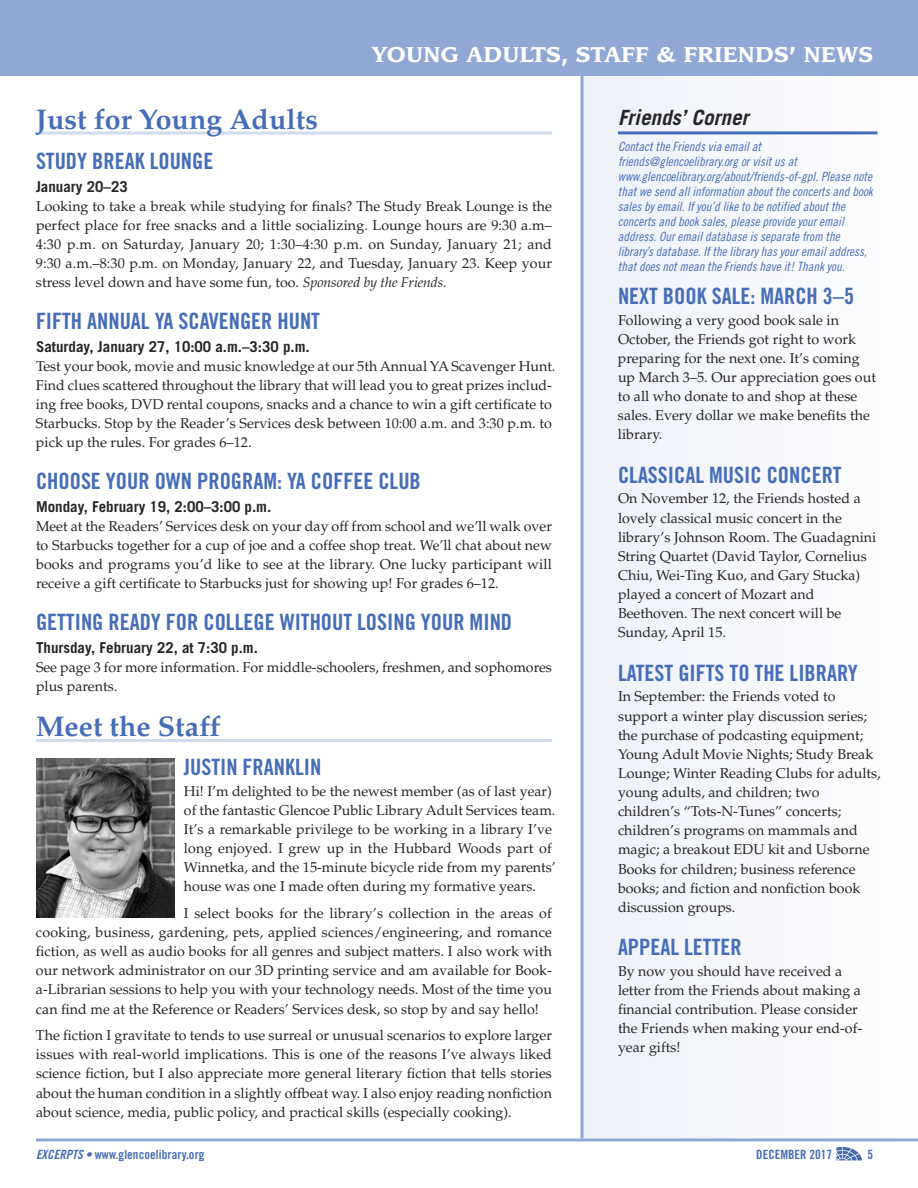
<style>
.page{position:relative;width:918px;height:1188px;background:#fff}
.page>*{position:absolute;margin:0;border:0;box-sizing:border-box;transform-origin:0 0}
.t1{font:700 28.5px "Palatino";color:#466db7}
.t2{font:22.5px "Trade Gothic Bold Cond Twenty";color:#466db7}
.t3{font:700 21px "Leawood";letter-spacing:.01em;color:#fff}
.t4{font:italic 700 21px "Trade Gothic";color:#272526}
.t5{font:700 15px "Trade Gothic";color:#272526}
.t6{font:14.25px/19.2px "Palatino";color:#272526}
.t7{font:12.75px/15px "Trade Gothic Cond Eighteen Obl";color:#466db7}
.t8{font:12.75px "Trade Gothic Bold Cond Twenty";letter-spacing:.005em;color:#466db7}
.s1{font-style:italic;font-size:14.1px}
.s2{font-size:14.1px}
.s3{font-family:"Trade Gothic Bold Cond Twenty Obl"}
</style>
<div class="page">
<div style="left:582px;top:4px;width:336px;height:1134px;background:#f5f7fb"></div>
<svg style="left:580px;top:76px;width:4px;height:1062px;background:#a9bbdd"></svg>
<hr style="left:36px;top:132px;width:516px;height:3px;background:#d1dbed">
<hr style="left:36px;top:739px;width:516px;height:3px;background:#d1dbed">
<hr style="left:36px;top:1138px;width:882px;height:3px;background:#90a8d4">
<svg style="left:836px;top:1147px;width:26px;height:13px"></svg>
<hr style="left:618px;top:131px;width:260px;height:3px;background:#466db7">
<div style="left:0;top:0;width:918px;height:76px;background:#90a8d4"></div>
<img style="left:36px;top:758px;width:139px;height:159px">
<h3 class="t3" style="left:372px;top:45px;width:503px">YOUNG ADULTS, STAFF &amp; FRIENDS’ NEWS</h3>
<h1 class="t1" style="left:36px;top:108px;width:284px">Just for Young Adults</h1>
<h2 class="t2" style="left:36px;top:153px;width:179px">STUDY BREAK LOUNGE</h2>
<p class="t5" style="left:36px;top:181px;width:93px">January 20–23</p>
<p class="t6" style="left:36px;top:198px;width:518px;text-align:justify">Looking to take a break while studying for finals? The Study Break Lounge is the perfect place for free snacks and a little socializing. Lounge hours are 9:30 a.m– 4:30 p.m. on Saturday, January 20; 1:30–4:30 p.m. on Sunday, January 21; and 9:30 a.m.–8:30 p.m. on Monday, January 22, and Tuesday, January 23. Keep your stress level down and have some fun, too. <span class="s1">Sponsored by the Friends</span><span class="s2">.</span></p>
<h2 class="t2" style="left:36px;top:313px;width:286px">FIFTH ANNUAL YA SCAVENGER HUNT</h2>
<p class="t5" style="left:36px;top:341px;width:275px">Saturday, January 27, 10:00 a.m.–3:30 p.m.</p>
<p class="t6" style="left:36px;top:358px;width:521px">Test your book, movie and music knowledge at our 5th Annual YA Scavenger Hunt.<br>Find clues scattered throughout the library that will lead you to great prizes includ&shy;ing free books, DVD rental coupons, snacks and a chance to win a gift certificate to Starbucks. Stop by the Reader’s Services desk between 10:00 a.m. and 3:30 p.m. to pick up the rules. For grades 6–12.</p>
<h2 class="t2" style="left:36px;top:473px;width:386px">CHOOSE YOUR OWN PROGRAM: YA COFFEE CLUB</h2>
<p class="t5" style="left:36px;top:501px;width:237px">Monday, February 19, 2:00–3:00 p.m.</p>
<p class="t6" style="left:36px;top:518px;width:518px;text-align:justify">Meet at the Readers’ Services desk on your day off from school and we’ll walk over to Starbucks together for a cup of joe and a coffee shop treat. We’ll chat about new books and programs you’d like to see at the library. One lucky participant will receive a gift certificate to Starbucks just for showing up! For grades 6–12.</p>
<h2 class="t2" style="left:36px;top:614px;width:478px">GETTING READY FOR COLLEGE WITHOUT LOSING YOUR MIND</h2>
<p class="t5" style="left:36px;top:642px;width:223px">Thursday, February 22, at 7:30 p.m.</p>
<p class="t6" style="left:36px;top:659px;width:517px">See page 3 for more information. For middle-schoolers, freshmen, and sophomores plus parents.</p>
<h1 class="t1" style="left:36px;top:716px;width:186px">Meet the Staff</h1>
<h2 class="t2" style="left:184px;top:759px;width:139px">JUSTIN FRANKLIN</h2>
<p class="t6" style="left:184px;top:783px;width:374px">Hi! I’m delighted to be the newest member (as of last year) of the fantastic Glencoe Public Library Adult Services team.<br>It’s a remarkable privilege to be working in a library I’ve long enjoyed. I grew up in the Hubbard Woods part of Winnetka, and the 15-minute bicycle ride from my parents’ house was one I made often during my formative years.</p>
<p class="t6" style="left:36px;top:905px;width:518px;text-align:justify;text-indent:148px">I select books for the library’s collection in the areas of cooking, business, gardening, pets, applied sciences/engineering, and romance fiction, as well as audio books for all genres and subject matters. I also work with our network administrator on our 3D printing service and am available for Book&shy;a-Librarian sessions to help you with your technology needs. Most of the time you can find me at the Reference or Readers’ Services desk, so stop by and say hello!</p>
<p class="t6" style="left:36px;top:1028px;width:518px;text-align:justify">The fiction I gravitate to tends to use surreal or unusual scenarios to explore larger issues with real-world implications. This is one of the reasons I’ve always liked science fiction, but I also appreciate more general literary fiction that tells stories about the human condition in a slightly offbeat way. I also enjoy reading nonfiction about science, media, public policy, and practical skills (especially cooking).</p>
<p class="t8" style="left:36px;top:1150px;width:170px"><span class="s3">EXCERPTS •</span> www.glencoelibrary.org</p>
<p class="t8" style="left:756px;top:1150px;width:77px">DECEMBER 2017</p>
<p class="t8" style="left:867px;top:1150px;width:7px">5</p>
<h3 class="t4" style="left:618px;top:110px;width:132px">Friends’ Corner</h3>
<p class="t7" style="left:618px;top:140px;width:256px">Contact the Friends via email at friends@glencoelibrary.org or visit us at www.glencoelibrary.org/about/friends-of-gpl. Please note that we send all information about the concerts and book sales by email. If you’d like to be notified about the concerts and book sales, please provide your email address. Our email database is separate from the library’s database. If the library has your email address, that does not mean the Friends have it! Thank you.</p>
<h2 class="t2" style="left:618px;top:288px;width:238px">NEXT BOOK SALE: MARCH 3–5</h2>
<p class="t6" style="left:618px;top:312px;width:259px">Following a very good book sale in October, the Friends got right to work preparing for the next one. It’s coming up March 3–5. Our appreciation goes out to all who donate to and shop at these sales. Every dollar we make benefits the library.</p>
<h2 class="t2" style="left:618px;top:467px;width:225px">CLASSICAL MUSIC CONCERT</h2>
<p class="t6" style="left:618px;top:491px;width:260px">On November 12, the Friends hosted a lovely classical music concert in the library’s Johnson Room. The Guadagnini String Quartet (David Taylor, Cornelius Chiu, Wei-Ting Kuo, and Gary Stucka) played a concert of Mozart and Beethoven. The next concert will be Sunday, April 15.</p>
<h2 class="t2" style="left:618px;top:665px;width:241px">LATEST GIFTS TO THE LIBRARY</h2>
<p class="t6" style="left:618px;top:689px;width:264px">In September: the Friends voted to support a winter play discussion series; the purchase of podcasting equipment; Young Adult Movie Nights; Study Break Lounge; Winter Reading Clubs for adults, young adults, and children; two children’s “Tots-N-Tunes” concerts; children’s programs on mammals and magic; a breakout EDU kit and Usborne Books for children; business reference books; and fiction and nonfiction book discussion groups.</p>
<h2 class="t2" style="left:618px;top:939px;width:125px">APPEAL LETTER</h2>
<p class="t6" style="left:618px;top:963px;width:246px">By now you should have received a letter from the Friends about making a financial contribution. Please consider the Friends when making your end-of&shy;year gifts!</p>
</div>
